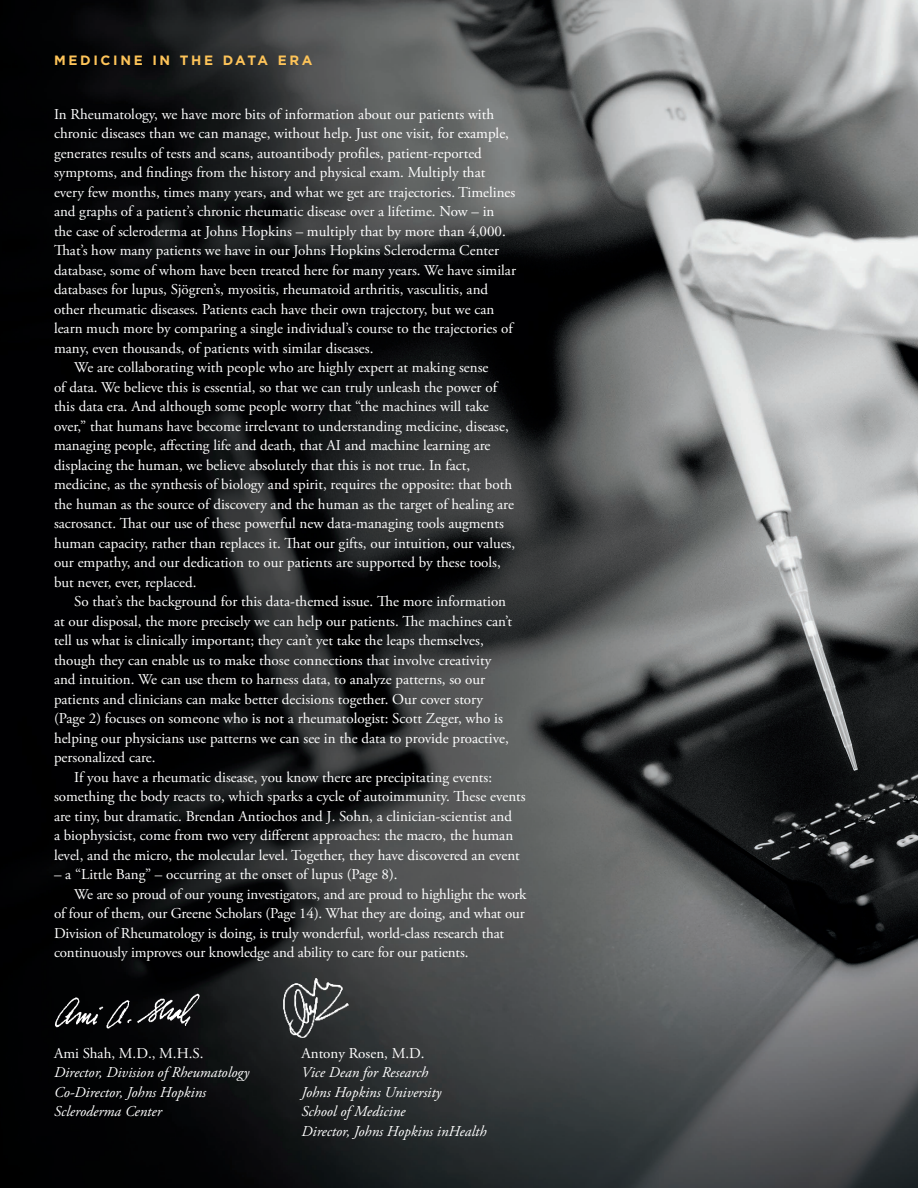
<style>
.page{position:relative;width:918px;height:1188px;background:#fff}
.page>*{position:absolute;margin:0;border:0;box-sizing:border-box;transform-origin:0 0}
.t1{font:15px "Adobe Garamond Pro";color:#fff}
.t2{font:italic 15px/19.5px "Adobe Garamond Pro";color:#fff}
.t3{font:700 13.5px "Gotham";letter-spacing:.2em;color:#fec459}
</style>
<div class="page">
<img style="left:0;top:0;width:918px;height:1188px">
<img style="left:29px;top:978px;width:191px;height:65px">
<img style="left:276px;top:973px;width:77px;height:69px">
<p class="t3" style="left:54px;top:51px;width:260px">MEDICINE IN THE DATA ERA</p>
<p class="t1" style="left:54px;top:105px;width:442px">In Rheumatology, we have more bits of information about our patients with</p>
<p class="t1" style="left:54px;top:125px;width:457px">chronic diseases than we can manage, without help. Just one visit, for example,</p>
<p class="t1" style="left:54px;top:144px;width:429px">generates results of tests and scans, autoantibody profiles, patient-reported</p>
<p class="t1" style="left:54px;top:164px;width:433px">symptoms, and findings from the history and physical exam. Multiply that</p>
<p class="t1" style="left:54px;top:183px;width:463px">every few months, times many years, and what we get are trajectories. Timelines</p>
<p class="t1" style="left:54px;top:203px;width:442px">and graphs of a patient’s chronic rheumatic disease over a lifetime. Now – in</p>
<p class="t1" style="left:54px;top:222px;width:453px">the case of scleroderma at Johns Hopkins – multiply that by more than 4,000.</p>
<p class="t1" style="left:54px;top:242px;width:447px">That’s how many patients we have in our Johns Hopkins Scleroderma Center</p>
<p class="t1" style="left:54px;top:261px;width:464px">database, some of whom have been treated here for many years. We have similar</p>
<p class="t1" style="left:54px;top:281px;width:436px">databases for lupus, Sjögren’s, myositis, rheumatoid arthritis, vasculitis, and</p>
<p class="t1" style="left:54px;top:300px;width:442px">other rheumatic diseases. Patients each have their own trajectory, but we can</p>
<p class="t1" style="left:54px;top:320px;width:460px">learn much more by comparing a single individual’s course to the trajectories of</p>
<p class="t1" style="left:54px;top:339px;width:321px">many, even thousands, of patients with similar diseases.</p>
<p class="t1" style="left:74px;top:359px;width:416px">We are collaborating with people who are highly expert at making sense</p>
<p class="t1" style="left:54px;top:378px;width:445px">of data. We believe this is essential, so that we can truly unleash the power of</p>
<p class="t1" style="left:54px;top:398px;width:436px">this data era. And although some people worry that “the machines will take</p>
<p class="t1" style="left:54px;top:417px;width:456px">over,” that humans have become irrelevant to understanding medicine, disease,</p>
<p class="t1" style="left:54px;top:437px;width:438px">managing people, affecting life and death, that AI and machine learning are</p>
<p class="t1" style="left:54px;top:456px;width:418px">displacing the human, we believe absolutely that this is not true. In fact,</p>
<p class="t1" style="left:54px;top:476px;width:460px">medicine, as the synthesis of biology and spirit, requires the opposite: that both</p>
<p class="t1" style="left:54px;top:495px;width:462px">the human as the source of discovery and the human as the target of healing are</p>
<p class="t1" style="left:54px;top:515px;width:451px">sacrosanct. That our use of these powerful new data-managing tools augments</p>
<p class="t1" style="left:54px;top:534px;width:463px">human capacity, rather than replaces it. That our gifts, our intuition, our values,</p>
<p class="t1" style="left:54px;top:554px;width:448px">our empathy, and our dedication to our patients are supported by these tools,</p>
<p class="t1" style="left:54px;top:573px;width:144px">but never, ever, replaced.</p>
<p class="t1" style="left:74px;top:593px;width:433px">So that’s the background for this data-themed issue. The more information</p>
<p class="t1" style="left:54px;top:612px;width:459px">at our disposal, the more precisely we can help our patients. The machines can’t</p>
<p class="t1" style="left:54px;top:632px;width:431px">tell us what is clinically important; they can’t yet take the leaps themselves,</p>
<p class="t1" style="left:54px;top:651px;width:439px">though they can enable us to make those connections that involve creativity</p>
<p class="t1" style="left:54px;top:671px;width:433px">and intuition. We can use them to harness data, to analyze patterns, so our</p>
<p class="t1" style="left:54px;top:690px;width:431px">patients and clinicians can make better decisions together. Our cover story</p>
<p class="t1" style="left:54px;top:710px;width:450px">(Page 2) focuses on someone who is not a rheumatologist: Scott Zeger, who is</p>
<p class="t1" style="left:54px;top:729px;width:456px">helping our physicians use patterns we can see in the data to provide proactive,</p>
<p class="t1" style="left:54px;top:749px;width:103px">personalized care.</p>
<p class="t1" style="left:74px;top:768px;width:419px">If you have a rheumatic disease, you know there are precipitating events:</p>
<p class="t1" style="left:54px;top:788px;width:473px">something the body reacts to, which sparks a cycle of autoimmunity. These events</p>
<p class="t1" style="left:54px;top:807px;width:460px">are tiny, but dramatic. Brendan Antiochos and J. Sohn, a clinician-scientist and</p>
<p class="t1" style="left:54px;top:827px;width:461px">a biophysicist, come from two very different approaches: the macro, the human</p>
<p class="t1" style="left:54px;top:846px;width:467px">level, and the micro, the molecular level. Together, they have discovered an event</p>
<p class="t1" style="left:54px;top:866px;width:345px">– a “Little Bang” – occurring at the onset of lupus (Page 8).</p>
<p class="t1" style="left:74px;top:885px;width:454px">We are so proud of our young investigators, and are proud to highlight the work</p>
<p class="t1" style="left:54px;top:905px;width:472px">of four of them, our Greene Scholars (Page 14). What they are doing, and what our</p>
<p class="t1" style="left:54px;top:924px;width:452px">Division of Rheumatology is doing, is truly wonderful, world-class research that</p>
<p class="t1" style="left:54px;top:944px;width:416px">continuously improves our knowledge and ability to care for our patients.</p>
<p class="t1" style="left:54px;top:1044px;width:151px">Ami Shah, M.D., M.H.S.</p>
<p class="t2" style="left:54px;top:1063px;width:197px">Director, Division of Rheumatology<br>Co-Director, Johns Hopkins<br>Scleroderma Center</p>
<p class="t1" style="left:302px;top:1044px;width:125px">Antony Rosen, M.D.</p>
<p class="t2" style="left:302px;top:1063px;width:187px">Vice Dean for Research<br>Johns Hopkins University<br>School of Medicine<br>Director, Johns Hopkins inHealth</p>
</div>
